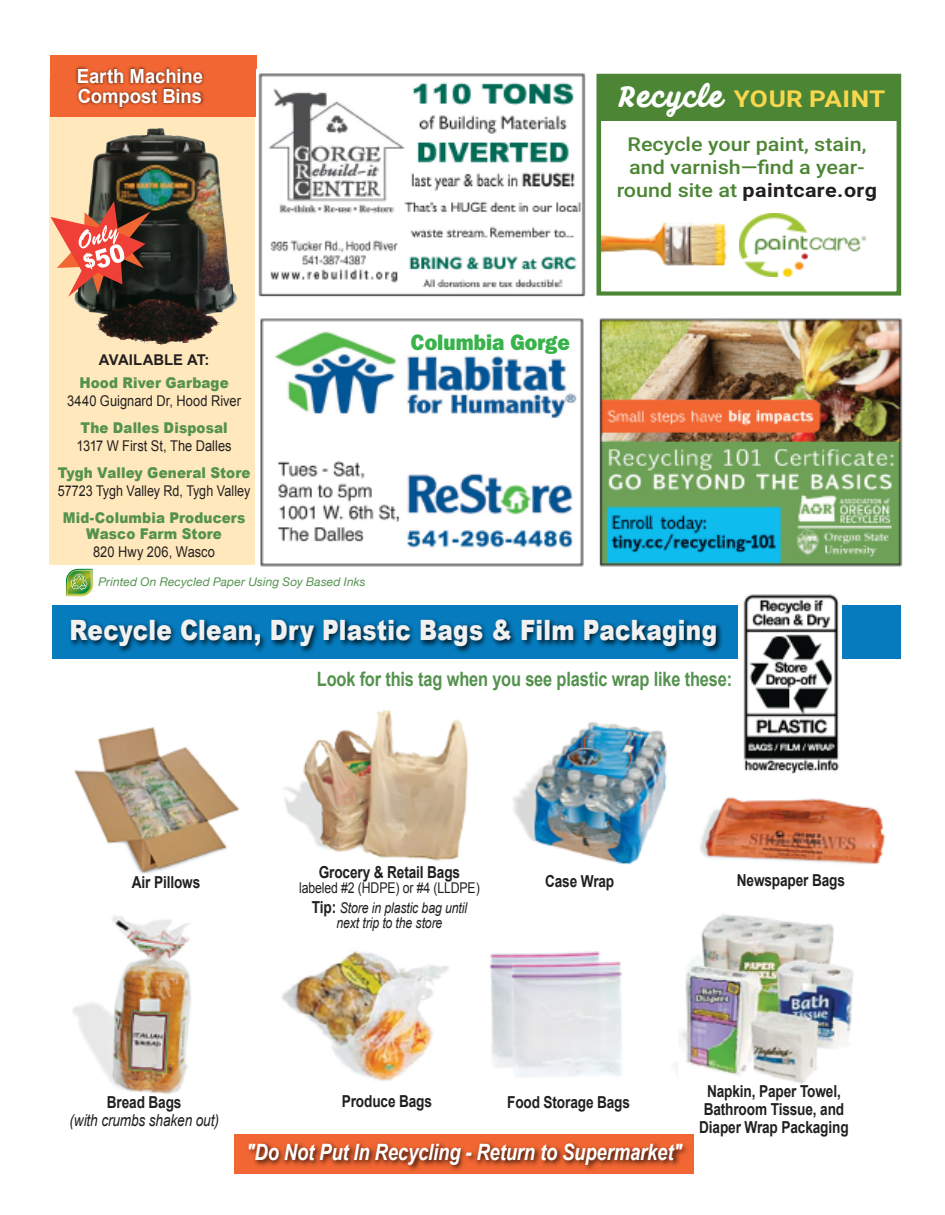
<style>
.page{position:relative;width:945px;height:1215px;background:#fff}
.page>*{position:absolute;margin:0;border:0;box-sizing:border-box;transform-origin:0 0}
.t1{font:900 28.05px "Arial";letter-spacing:.01em;color:#f1f1f1;scale:.83 1}
.t2{font:700 23.25px "Roboto";letter-spacing:.005em;color:#f8d74e;scale:1.12 1}
.t3{font:italic 700 22.5px "Arial";letter-spacing:-.01em;color:#fff;scale:.82 1}
.t4{font:22.35px "ITC Franklin Gothic Std Hvy";color:#37b34a;scale:.93 1}
.t5{font:700 19.8px "Arial";letter-spacing:-.01em;color:#54924e;scale:.83 1}
.t6{font:700 19.5px/19.5px "Arial";letter-spacing:-.005em;color:#fff;scale:.95 1}
.t7{font:500 19.2px/23px "Roboto";color:#4c8534;text-align:center;scale:1.12 1}
.t8{font:700 16.5px/18px "Arial";letter-spacing:-.01em;color:#221f1f;text-align:center;scale:.83 1}
.t9{font:italic 16.5px "Arial";letter-spacing:-.01em;color:#221f1f;scale:.83 1}
.t10{font:900 14.85px/16.5px "Arial";letter-spacing:.01em;color:#54924e;text-align:center;scale:.91 1}
.t11{font:14.85px "Arial";letter-spacing:.005em;color:#231f20;scale:.86 1}
.t12{font:14.85px/19.5px "Arial";letter-spacing:-.01em;color:#221f1f;text-align:center;scale:.83 1}
.t13{font:14.85px "Arial";letter-spacing:.005em;color:#231f20;scale:.85 1}
.t14{font:italic 14.85px "Arial";letter-spacing:-.01em;color:#221f1f;scale:.83 1}
.t15{font:700 14.85px "Arial";color:#231f20}
.t16{font:italic 12px "Helvetica Neue";letter-spacing:.01em;color:#54924e}
.s1{font-family:"Felisha";font-weight:400;font-size:35.55px;color:#fff}
.s2{font-weight:700;color:#231f20}
.s3{font-weight:700;font-size:16.5px}
.s4{font-style:italic}
</style>
<div class="page">
<img style="left:65px;top:568px;width:29px;height:29px">
<img style="left:66px;top:569px;width:27px;height:27px">
<img style="left:67px;top:570px;width:25px;height:25px">
<svg style="left:70px;top:574px;width:18px;height:17px"></svg>
<div style="left:49px;top:79px;width:206px;height:486px;background:#ffe8bb"></div>
<div style="left:50px;top:55px;width:207px;height:62px;background:#f16632"></div>
<img style="left:49px;top:66px;width:156px;height:73px">
<img style="left:74px;top:128px;width:109px;height:218px">
<svg style="left:51px;top:201px;width:100px;height:96px"></svg>
<img style="left:258px;top:73px;width:645px;height:494px">
<div style="left:593px;top:52px;width:320px;height:254px;background:#fff"></div>
<img style="left:602px;top:222px;width:138px;height:44px">
<div style="left:597px;top:74px;width:304px;height:222px;border:4px solid #4c8534"></div>
<div style="left:597px;top:74px;width:303px;height:47px;background:#4c8534"></div>
<img style="left:740px;top:214px;width:125px;height:62px">
<div style="left:399px;top:333px;width:170px;height:20px;background:#fff"></div>
<div style="left:234px;top:1134px;width:459px;height:39px;background:#f16632"></div>
<img style="left:72px;top:710px;width:814px;height:384px">
<div style="left:53px;top:605px;width:848px;height:54px;background:#067cbf"></div>
<img style="left:70px;top:612px;width:669px;height:47px">
<img style="left:234px;top:1135px;width:460px;height:39px">
<img style="left:739px;top:594px;width:103px;height:182px">
<p class="t6" style="left:77px;top:67px;width:134px">Earth Machine<br>Compost Bins</p>
<h2 class="t2" style="left:618px;top:82px;width:240px"><span class="s1">Recycle</span> YOUR PAINT</h2>
<p class="t7" style="left:617px;top:132px;width:234px">Recycle your paint, stain, and varnish—find a year&shy;round site at <span class="s2">paintcare.org</span></p>
<p class="t15" style="left:99px;top:350px;width:112px">AVAILABLE AT:</p>
<p class="t10" style="left:79px;top:374px;width:166px">Hood River Garbage</p>
<p class="t11" style="left:67px;top:391px;width:204px">3440 Guignard Dr, Hood River</p>
<p class="t10" style="left:81px;top:419px;width:163px">The Dalles Disposal</p>
<p class="t11" style="left:76px;top:436px;width:182px">1317 W First St, The Dalles</p>
<p class="t10" style="left:58px;top:464px;width:213px">Tygh Valley General Store</p>
<p class="t13" style="left:58px;top:481px;width:228px">57723 Tygh Valley Rd, Tygh Valley</p>
<p class="t10" style="left:63px;top:509px;width:202px">Mid-Columbia Producers<br>Wasco Farm Store</p>
<p class="t11" style="left:93px;top:542px;width:143px">820 Hwy 206, Wasco</p>
<p class="t16" style="left:98px;top:573px;width:269px">Printed On Recycled Paper Using Soy Based Inks</p>
<h3 class="t4" style="left:411px;top:329px;width:172px">Columbia Gorge</h3>
<h1 class="t1" style="left:69px;top:615px;width:782px">Recycle Clean, Dry Plastic Bags &amp; Film Packaging</h1>
<p class="t5" style="left:317px;top:666px;width:502px">Look for this tag when you see plastic wrap like these:</p>
<p class="t8" style="left:319px;top:864px;width:172px">Grocery &amp; Retail Bags</p>
<p class="t12" style="left:299px;top:879px;width:219px">labeled #2 (HDPE) or #4 (LLDPE)<br><span class="s3">Tip:</span> <span class="s4">Store in plastic bag until</span></p>
<p class="t14" style="left:336px;top:914px;width:129px">next trip to the store</p>
<p class="t8" style="left:132px;top:873px;width:84px">Air Pillows</p>
<p class="t8" style="left:545px;top:872px;width:85px">Case Wrap</p>
<p class="t8" style="left:737px;top:872px;width:132px">Newspaper Bags</p>
<p class="t8" style="left:107px;top:1094px;width:91px">Bread Bags</p>
<p class="t9" style="left:70px;top:1111px;width:181px">(with crumbs shaken out)</p>
<p class="t8" style="left:342px;top:1092px;width:110px">Produce Bags</p>
<p class="t8" style="left:507px;top:1094px;width:150px">Food Storage Bags</p>
<p class="t8" style="left:699px;top:1083px;width:182px">Napkin, Paper Towel,<br>Bathroom Tissue, and<br>Diaper Wrap Packaging</p>
<h3 class="t3" style="left:246px;top:1138px;width:533px">"Do Not Put In Recycling - Return to Supermarket"</h3>
</div>
